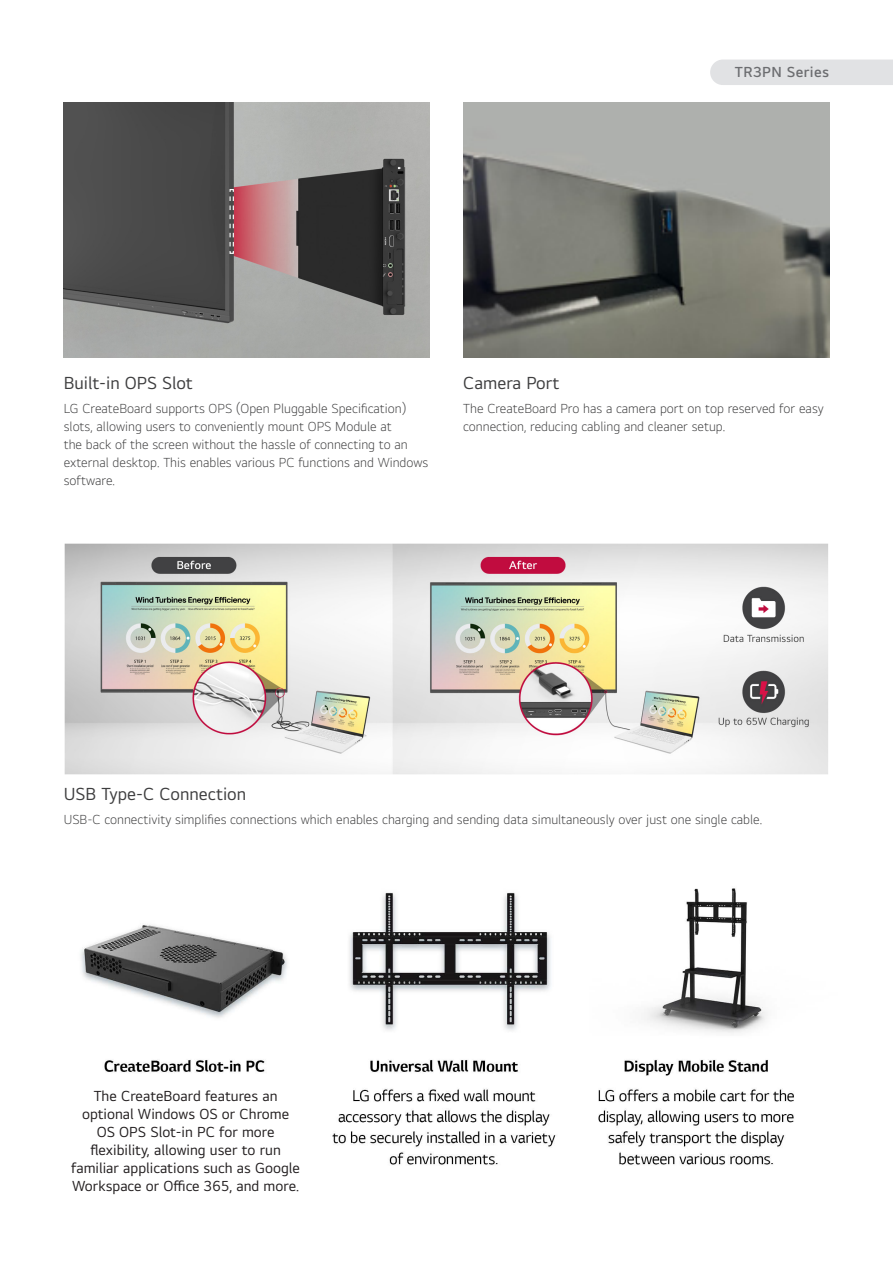
<style>
.page{position:relative;width:893px;height:1263px;background:#fff}
.page>*{position:absolute;margin:0;border:0;box-sizing:border-box;transform-origin:0 0}
.t1{font:18px "LGEI Text TTF";color:#3e3e3f}
.t2{font:15px/18px "LGEI Text TTF";color:#231f20;text-align:center}
.t3{font:600 15px "LGEI Text TTF";letter-spacing:.025em;color:#6c6d70}
.t4{font:300 13.5px/18px "LGEI Text TTF";color:#3e3e3f}
</style>
<div class="page">
<div style="left:710px;top:60px;width:183px;height:25px;background:#e1e2e4"></div>
<img style="left:64px;top:102px;width:365px;height:255px">
<img style="left:463px;top:102px;width:366px;height:255px">
<img style="left:64px;top:543px;width:764px;height:232px">
<svg style="left:230px;top:189px;width:4px;height:65px"></svg>
<img style="left:80px;top:888px;width:714px;height:277px">
<div style="left:47px;top:1081px;width:276px;height:147px;background:#fff"></div>
<p class="t3" style="left:735px;top:63px;width:96px">TR3PN Series</p>
<p class="t1" style="left:64px;top:371px;width:131px">Built-in OPS Slot</p>
<p class="t1" style="left:463px;top:371px;width:98px">Camera Port</p>
<p class="t4" style="left:64px;top:399px;width:366px">LG CreateBoard supports OPS (Open Pluggable Specification) slots, allowing users to conveniently mount OPS Module at<br>the back of the screen without the hassle of connecting to an external desktop. This enables various PC functions and Windows software.</p>
<p class="t4" style="left:463px;top:399px;width:362px">The CreateBoard Pro has a camera port on top reserved for easy connection, reducing cabling and cleaner setup.</p>
<p class="t1" style="left:64px;top:782px;width:184px">USB Type-C Connection</p>
<p class="t4" style="left:64px;top:810px;width:700px">USB-C connectivity simplifies connections which enables charging and sending data simultaneously over just one single cable.</p>
<p class="t2" style="left:71px;top:1086px;width:230px">The CreateBoard features an optional Windows OS or Chrome<br>OS OPS Slot-in PC for more flexibility, allowing user to run familiar applications such as Google<br>Workspace or Office 365, and more.</p>
</div>
